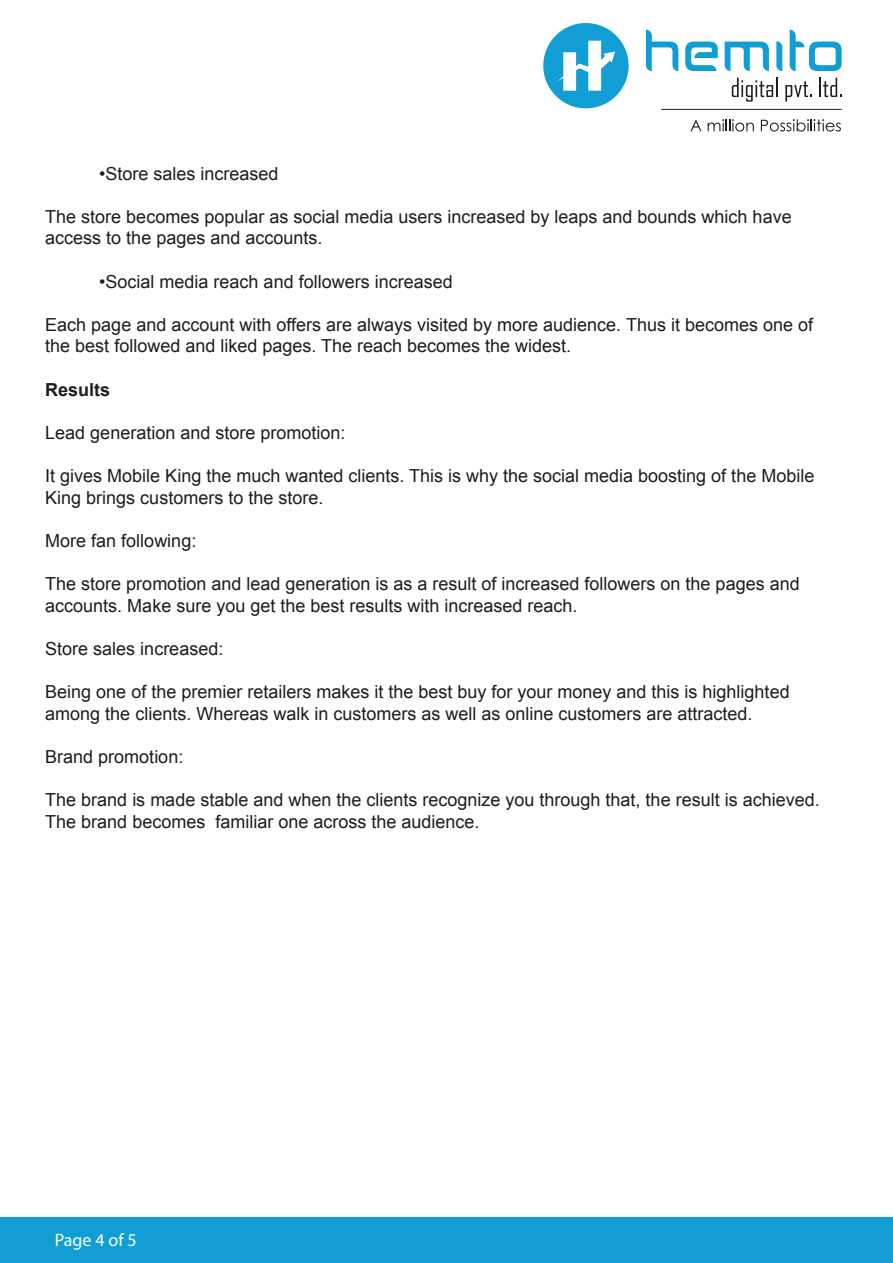
<style>
.page{position:relative;width:893px;height:1263px;background:#fff}
.page>*{position:absolute;margin:0;border:0;box-sizing:border-box;transform-origin:0 0}
.t1{font:18px/21.6px "Arial";color:#1d1d1b}
.t2{font:18px "Myriad Pro";color:#fff}
.t3{font:700 18px "Arial";color:#1d1d1b}
</style>
<div class="page">
<svg style="left:543px;top:23px;width:86px;height:85px"></svg>
<svg style="left:646px;top:30px;width:32px;height:41px"></svg>
<svg style="left:685px;top:42px;width:33px;height:29px"></svg>
<svg style="left:725px;top:42px;width:44px;height:29px"></svg>
<svg style="left:776px;top:41px;width:6px;height:30px"></svg>
<svg style="left:790px;top:30px;width:52px;height:41px"></svg>
<svg style="left:732px;top:78px;width:46px;height:24px"></svg>
<svg style="left:785px;top:81px;width:27px;height:21px"></svg>
<svg style="left:819px;top:78px;width:23px;height:19px"></svg>
<hr style="left:661px;top:109px;width:181px;height:1px;background:#1e1e1c">
<svg style="left:690px;top:120px;width:11px;height:11px"></svg>
<svg style="left:708px;top:119px;width:46px;height:13px"></svg>
<svg style="left:761px;top:119px;width:80px;height:13px"></svg>
<div style="left:0;top:1217px;width:893px;height:46px;background:#109ed5"></div>
<p class="t1" style="left:99px;top:163px;width:181px">•Store sales increased</p>
<p class="t1" style="left:45px;top:206px;width:748px">The store becomes popular as social media users increased by leaps and bounds which have access to the pages and accounts.</p>
<p class="t1" style="left:99px;top:271px;width:355px">•Social media reach and followers increased</p>
<p class="t1" style="left:45px;top:314px;width:769px">Each page and account with offers are always visited by more audience. Thus it becomes one of the best followed and liked pages. The reach becomes the widest.</p>
<p class="t3" style="left:45px;top:377px;width:67px">Results</p>
<p class="t1" style="left:45px;top:422px;width:302px">Lead generation and store promotion:</p>
<p class="t1" style="left:45px;top:465px;width:771px">It gives Mobile King the much wanted clients. This is why the social media boosting of the Mobile<br>King brings customers to the store.</p>
<p class="t1" style="left:45px;top:530px;width:153px">More fan following:</p>
<p class="t1" style="left:45px;top:573px;width:756px">The store promotion and lead generation is as a result of increased followers on the pages and accounts. Make sure you get the best results with increased reach.</p>
<p class="t1" style="left:45px;top:638px;width:180px">Store sales increased:</p>
<p class="t1" style="left:45px;top:681px;width:746px">Being one of the premier retailers makes it the best buy for your money and this is highlighted among the clients. Whereas walk in customers as well as online customers are attracted.</p>
<p class="t1" style="left:45px;top:746px;width:140px">Brand promotion:</p>
<p class="t1" style="left:45px;top:789px;width:776px">The brand is made stable and when the clients recognize you through that, the result is achieved.<br>The brand becomes familiar one across the audience.</p>
<p class="t2" style="left:55px;top:1229px;width:83px">Page 4 of 5</p>
</div>
